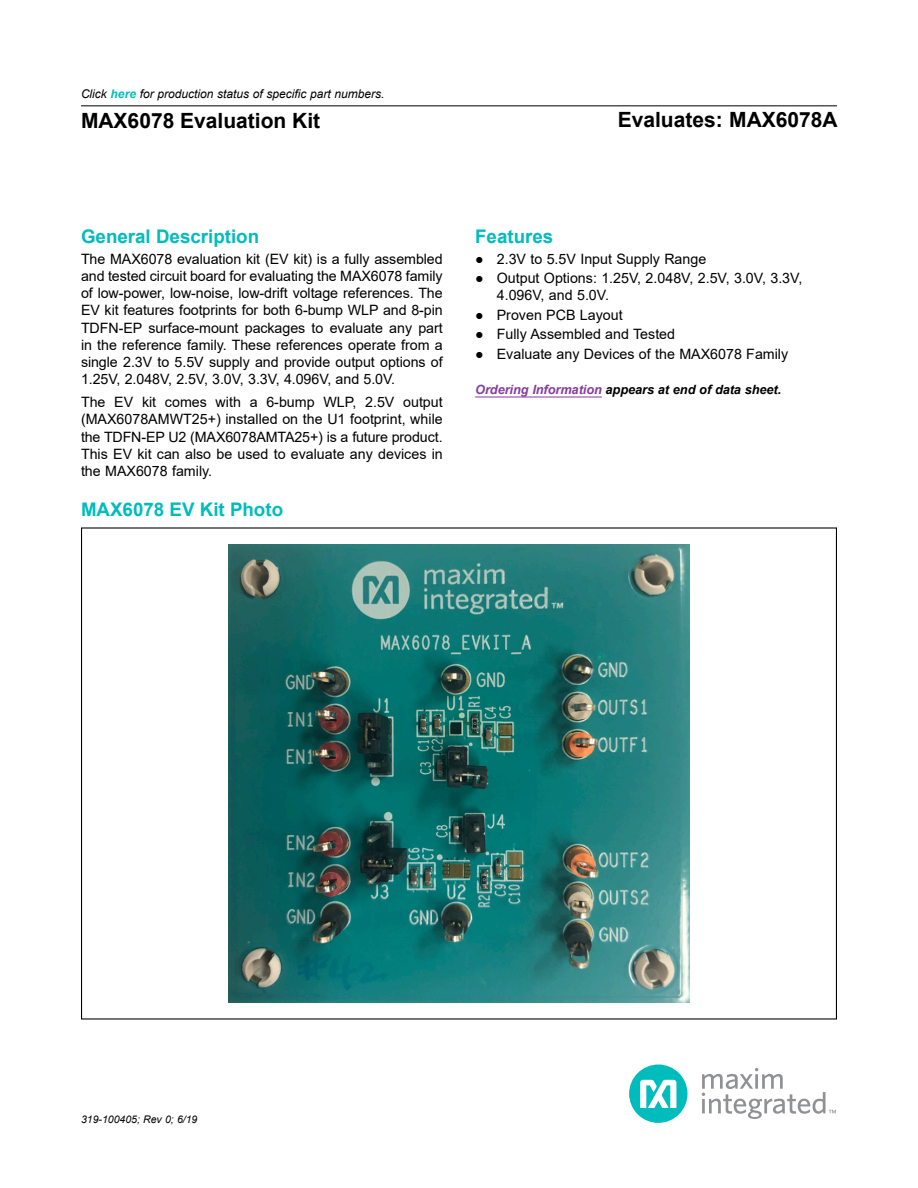
<style>
.page{position:relative;width:918px;height:1188px;background:#fff}
.page>*{position:absolute;margin:0;border:0;box-sizing:border-box;transform-origin:0 0}
.t1{font:700 21px "Arial";color:#000}
.t2{font:700 18.75px "Arial";color:#00bcbd}
.t3{font:14.25px/17.2px "Arial";color:#000;text-align:justify}
.t4{font:italic 700 12.75px "Arial";letter-spacing:-.005em;color:#000}
.t5{font:italic 12px "Arial";color:#000}
.t6{font:italic 10.5px "Arial";color:#000}
.s1{font-weight:700;color:#00bcbd}
.s2{color:#853d9c}
</style>
<div class="page">
<div style="left:629px;top:1065px;width:59px;height:58px;background:#00bcbd;border-radius:50%"></div>
<svg style="left:640px;top:1080px;width:36px;height:28px"></svg>
<svg style="left:702px;top:1068px;width:134px;height:51px"></svg>
<hr style="left:81px;top:105px;width:756px;height:1px;background:#000">
<hr style="left:475px;top:397px;width:127px;height:1px;background:#853d9c">
<img style="left:229px;top:544px;width:460px;height:459px">
<p class="t5" style="left:81px;top:86px;width:305px">Click <span class="s1">here</span> for production status of specific part numbers.</p>
<h1 class="t1" style="left:81px;top:106px;width:241px">MAX6078 Evaluation Kit</h1>
<h1 class="t1" style="left:618px;top:105px;width:221px">Evaluates: MAX6078A</h1>
<h2 class="t2" style="left:81px;top:223px;width:180px">General Description</h2>
<p class="t3" style="left:81px;top:250px;width:363px">The MAX6078 evaluation kit (EV kit) is a fully assembled and tested circuit board for evaluating the MAX6078 family of low-power, low-noise, low-drift voltage references. The EV kit features footprints for both 6-bump WLP and 8-pin TDFN-EP surface-mount packages to evaluate any part in the reference family. These references operate from a single 2.3V to 5.5V supply and provide output options of 1.25V, 2.048V, 2.5V, 3.0V, 3.3V, 4.096V, and 5.0V.</p>
<p class="t3" style="left:81px;top:393px;width:363px">The EV kit comes with a 6-bump WLP, 2.5V output (MAX6078AMWT25+) installed on the U1 footprint, while the TDFN-EP U2 (MAX6078AMTA25+) is a future product.<br>This EV kit can also be used to evaluate any devices in the MAX6078 family.</p>
<h2 class="t2" style="left:81px;top:496px;width:204px">MAX6078 EV Kit Photo</h2>
<h2 class="t2" style="left:475px;top:223px;width:80px">Features</h2>
<p class="t3" style="left:475px;top:250px;width:233px">● 2.3V to 5.5V Input Supply Range</p>
<p class="t3" style="left:497px;top:269px;width:307px;text-indent:-22px">● Output Options: 1.25V, 2.048V, 2.5V, 3.0V, 3.3V,<br>4.096V, and 5.0V.</p>
<p class="t3" style="left:475px;top:306px;width:149px">● Proven PCB Layout</p>
<p class="t3" style="left:475px;top:325px;width:201px">● Fully Assembled and Tested</p>
<p class="t3" style="left:475px;top:345px;width:315px">● Evaluate any Devices of the MAX6078 Family</p>
<p class="t4" style="left:475px;top:381px;width:308px"><span class="s2">Ordering Information</span> appears at end of data sheet.</p>
<p class="t6" style="left:81px;top:1113px;width:118px">319-100405; Rev 0; 6/19</p>
</div>
